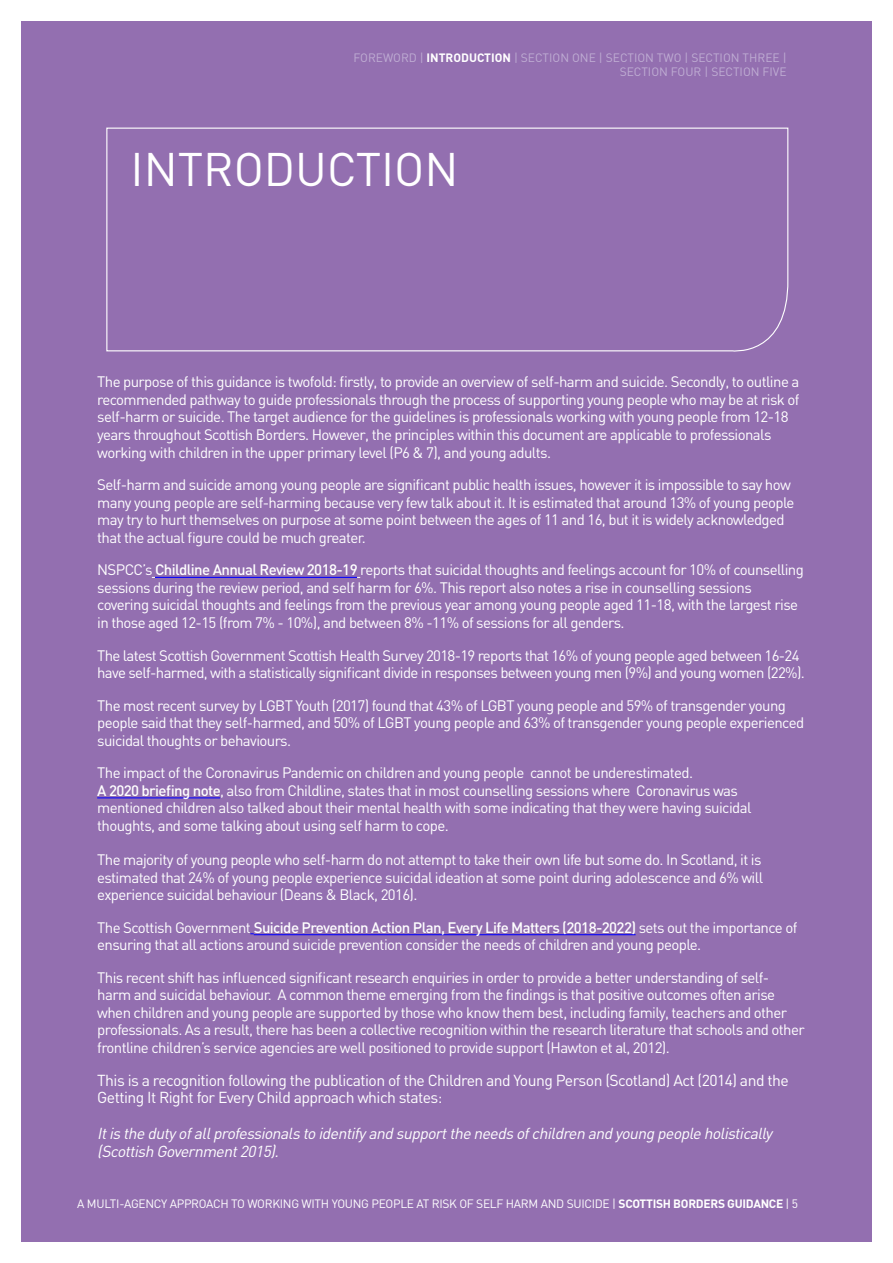
<style>
.page{position:relative;width:893px;height:1263px;background:#fff}
.page>*{position:absolute;margin:0;border:0;box-sizing:border-box;transform-origin:0 0}
.Body_Copy{font:46.5px "DIN";color:#fff}
.Body_Copy-2{font:15.75px/17.5px "DIN";letter-spacing:-.035em;color:#fff}
.Body_Copy-3{font:italic 15.75px/18px "DIN";color:#fff}
.Body_Copy-4{font:15px/17.5px "DIN";letter-spacing:-.04em;color:#fff}
.Tabbed_Body_Copy{font:12px "DIN";letter-spacing:-.025em;color:#fff}
.Body_Copy-5{font:12px "DIN";color:#bfadd3}
.s1{font-weight:700;color:#fff}
.s2{font-weight:500}
.s3{font-weight:700}
</style>
<div class="page">
<div style="left:21px;top:21px;width:851px;height:1221px;background:#936fb0"></div>
<svg style="left:106px;top:127px;width:683px;height:225px"></svg>
<hr style="left:155px;top:577px;width:202px;height:1px;background:#00f">
<hr style="left:97px;top:797px;width:123px;height:1px;background:#00f">
<hr style="left:254px;top:934px;width:382px;height:1px;background:#00f">
<p class="Body_Copy-5" style="left:354px;top:50px;width:435px">FOREWORD | <span class="s1">INTRODUCTION</span> | SECTION ONE | SECTION TWO | SECTION THREE |</p>
<p class="Body_Copy-5" style="left:620px;top:64px;width:168px">SECTION FOUR | SECTION FIVE</p>
<p class="Body_Copy" style="left:131px;top:140px;width:329px">INTRODUCTION</p>
<p class="Body_Copy-4" style="left:97px;top:373px;width:704px">The purpose of this guidance is twofold: firstly, to provide an overview of self-harm and suicide. Secondly, to outline a recommended pathway to guide professionals through the process of supporting young people who may be at risk of self-harm or suicide. The target audience for the guidelines is professionals working with young people from 12-18 years throughout Scottish Borders. However, the principles within this document are applicable to professionals working with children in the upper primary level (P6 &amp; 7), and young adults.</p>
<p class="Body_Copy-4" style="left:97px;top:476px;width:699px">Self-harm and suicide among young people are significant public health issues, however it is impossible to say how many young people are self-harming because very few talk about it. It is estimated that around 13% of young people may try to hurt themselves on purpose at some point between the ages of 11 and 16, but it is widely acknowledged that the actual figure could be much greater.</p>
<p class="Body_Copy-4" style="left:97px;top:561px;width:708px">NSPCC’s <span class="s2">Childline Annual Review 2018-19</span> reports that suicidal thoughts and feelings account for 10% of counselling sessions during the review period, and self harm for 6%. This report also notes a rise in counselling sessions covering suicidal thoughts and feelings from the previous year among young people aged 11-18, with the largest rise in those aged 12-15 (from 7% - 10%), and between 8% -11% of sessions for all genders.</p>
<p class="Body_Copy-4" style="left:97px;top:646px;width:709px">The latest Scottish Government Scottish Health Survey 2018-19 reports that 16% of young people aged between 16-24 have self-harmed, with a statistically significant divide in responses between young men (9%) and young women (22%).</p>
<p class="Body_Copy-4" style="left:97px;top:696px;width:708px">The most recent survey by LGBT Youth (2017) found that 43% of LGBT young people and 59% of transgender young people said that they self-harmed, and 50% of LGBT young people and 63% of transgender young people experienced suicidal thoughts or behaviours.</p>
<p class="Body_Copy-4" style="left:97px;top:764px;width:597px">The impact of the Coronavirus Pandemic on children and young people cannot be underestimated.</p>
<p class="Body_Copy-4" style="left:97px;top:781px;width:642px"><span class="s2">A 2020 briefing note</span>, also from Childline, states that in most counselling sessions where Coronavirus was</p>
<p class="Body_Copy-4" style="left:97px;top:799px;width:656px">mentioned children also talked about their mental health with some indicating that they were having suicidal thoughts, and some talking about using self harm to cope.</p>
<p class="Body_Copy-4" style="left:97px;top:850px;width:667px;text-align:justify">The majority of young people who self-harm do not attempt to take their own life but some do. In Scotland, it is estimated that 24% of young people experience suicidal ideation at some point during adolescence and 6% will experience suicidal behaviour (Deans &amp; Black, 2016).</p>
<p class="Body_Copy-4" style="left:97px;top:918px;width:702px">The Scottish Government <span class="s2">Suicide Prevention Action Plan, Every Life Matters (2018-2022)</span> sets out the importance of ensuring that all actions around suicide prevention consider the needs of children and young people.</p>
<p class="Body_Copy-4" style="left:97px;top:968px;width:709px">This recent shift has influenced significant research enquiries in order to provide a better understanding of self&shy;harm and suicidal behaviour. A common theme emerging from the findings is that positive outcomes often arise when children and young people are supported by those who know them best, including family, teachers and other professionals. As a result, there has been a collective recognition within the research literature that schools and other frontline children’s service agencies are well positioned to provide support (Hawton et al, 2012).</p>
<p class="Body_Copy-2" style="left:97px;top:1071px;width:693px">This is a recognition following the publication of the Children and Young Person (Scotland) Act (2014) and the<br>Getting It Right for Every Child approach which states:</p>
<p class="Body_Copy-3" style="left:97px;top:1124px;width:680px">Itisthedutyofallprofessionalstoidentifyand supporttheneedsofchildren and young peopleholistically (Scottish Government2015).</p>
<p class="Tabbed_Body_Copy" style="left:77px;top:1196px;width:722px">A MULTI-AGENCY APPROACH TO WORKING WITH YOUNG PEOPLE AT RISK OF SELF HARM AND SUICIDE | <span class="s3">SCOTTISH BORDERS GUIDANCE</span> | 5</p>
</div>
